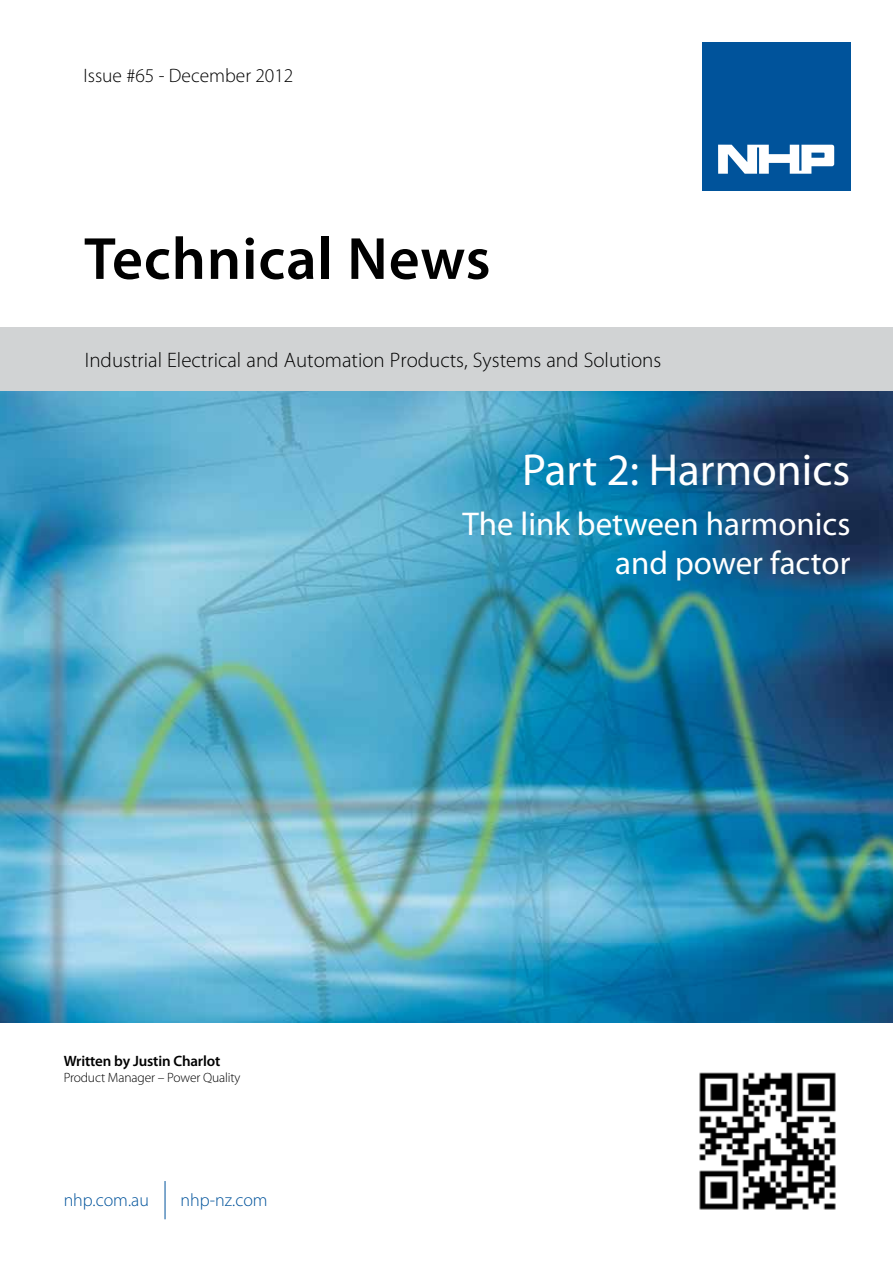
<style>
.page{position:relative;width:893px;height:1263px;background:#fff}
.page>*{position:absolute;margin:0;border:0;box-sizing:border-box;transform-origin:0 0}
.t1{font:600 60px "Myriad Pro";letter-spacing:.015em;color:#000}
.t2{font:45px "Myriad Pro";color:#fff}
.t3{font:33px/39.6px "Myriad Pro";color:#fff;text-align:right}
.t4{font:300 21px "Myriad Pro";color:#000}
.t5{font:300 19.5px "Myriad Pro";color:#000}
.t6{font:300 18px "Myriad Pro";color:#00539b}
.t7{font:600 15px "Myriad Pro";letter-spacing:-.01em;color:#000}
.t8{font:300 13.5px "Myriad Pro";letter-spacing:-.01em;color:#000}
</style>
<div class="page">
<img style="left:0;top:391px;width:893px;height:631px">
<div style="left:0;top:327px;width:893px;height:64px;background:#d1d3d4"></div>
<div style="left:702px;top:43px;width:148px;height:148px;background:#00539b"></div>
<svg style="left:718px;top:145px;width:116px;height:29px"></svg>
<hr style="left:165px;top:1181px;width:1px;height:38px;background:#00539b">
<img style="left:699px;top:1072px;width:137px;height:138px">
<p class="t5" style="left:84px;top:63px;width:211px">Issue #65 - December 2012</p>
<h1 class="t1" style="left:84px;top:221px;width:408px">Technical News</h1>
<p class="t4" style="left:85px;top:348px;width:578px">Industrial Electrical and Automation Products, Systems and Solutions</p>
<p class="t7" style="left:64px;top:1051px;width:158px">Written by Justin Charlot</p>
<p class="t8" style="left:64px;top:1069px;width:178px">Product Manager – Power Quality</p>
<p class="t6" style="left:64px;top:1189px;width:87px">nhp.com.au</p>
<p class="t6" style="left:180px;top:1189px;width:89px">nhp-nz.com</p>
<h2 class="t2" style="left:522px;top:442px;width:330px">Part 2: Harmonics</h2>
<h3 class="t3" style="left:463px;top:503px;width:389px">The link between harmonics and power factor</h3>
</div>
